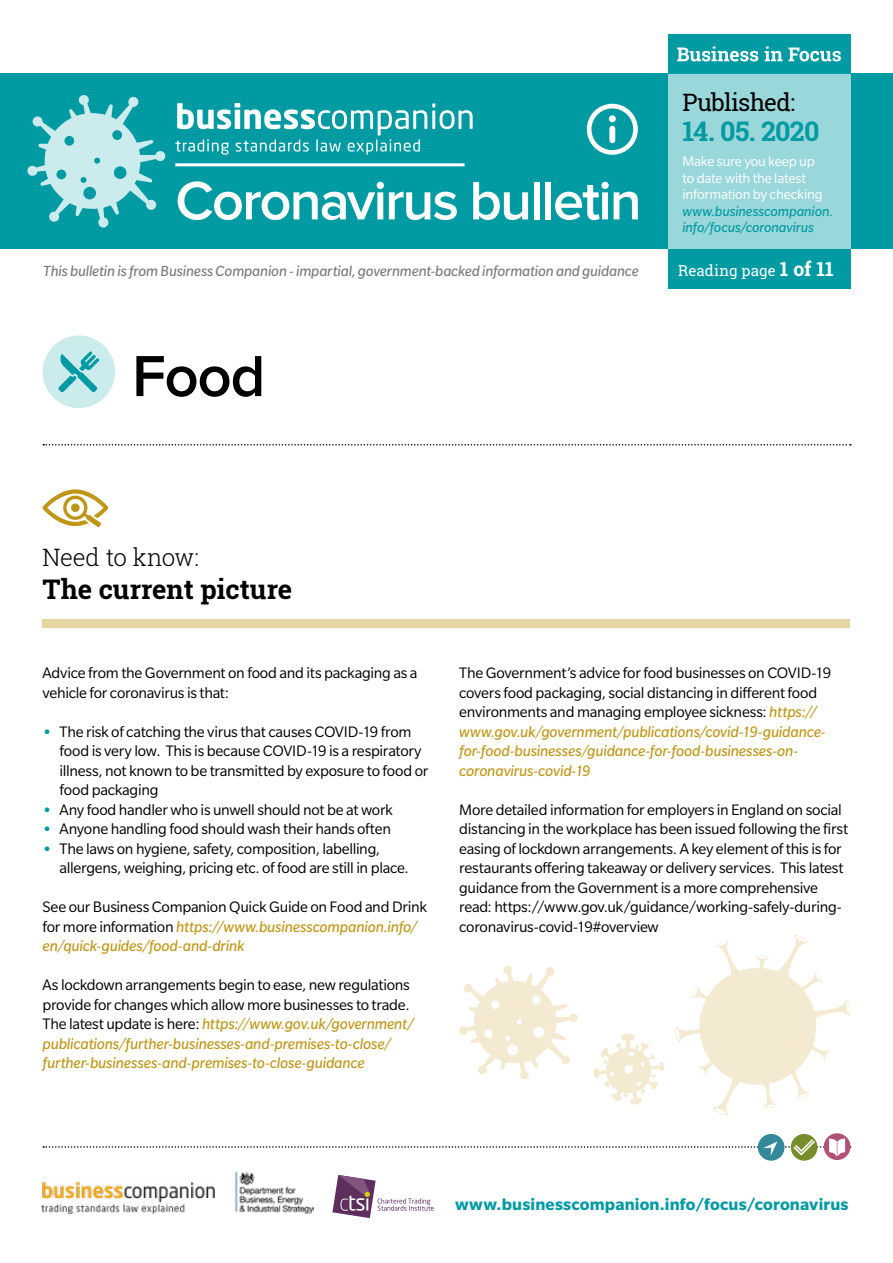
<style>
.page{position:relative;width:893px;height:1263px;background:#fff}
.page>*{position:absolute;margin:0;border:0;box-sizing:border-box;transform-origin:0 0}
.t1{font:600 60px "Proxima Nova";color:#000}
.t2{font:600 56.1px "Proxima Nova";letter-spacing:-.035em;color:#fff}
.t3{font:700 27px "Roboto Slab";color:#000}
.t4{font:700 27px "Roboto Slab";letter-spacing:-.03em;color:#009aa3}
.t5{font:300 24px "Roboto Slab";letter-spacing:-.02em;color:#000}
.t6{font:24px "Roboto Slab";letter-spacing:-.03em;color:#000}
.t7{font:700 17.7px "Slate Pro";letter-spacing:.01em;color:#009aa3}
.t8{font:16.5px/19.5px "Slate Pro";letter-spacing:-.015em;color:#000}
.t9{font:italic 16.5px/19.5px "Slate Pro";letter-spacing:-.01em;color:#c09617}
.t10{font:italic 15.9px "Slate Pro";letter-spacing:-.01em;color:#7c7b7b}
.t11{font:15px/16.5px "Slate Pro";letter-spacing:-.015em;color:#fff}
.t12{font:italic 15px/16.5px "Slate Pro";letter-spacing:-.005em;color:#009aa3}
.t13{font:15px "Roboto Slab";letter-spacing:.01em;color:#fff}
.s1{font-weight:700;font-size:19.5px}
.s2{font-weight:700;color:#009aa3}
.s3{font-style:italic;color:#c09617}
.s4{font-style:normal;color:#000}
</style>
<div class="page">
<svg style="left:43px;top:444px;width:808px;height:2px"></svg>
<svg style="left:332px;top:1175px;width:102px;height:43px"></svg>
<img style="left:235px;top:1171px;width:78px;height:42px">
<img style="left:41px;top:1183px;width:175px;height:30px">
<div style="left:791px;top:1134px;width:26px;height:27px;background:#758d2b;border-radius:50%"></div>
<svg style="left:824px;top:1133px;width:26px;height:27px"></svg>
<div style="left:758px;top:1134px;width:26px;height:27px;background:#328999;border-radius:50%"></div>
<svg style="left:43px;top:1138px;width:808px;height:18px"></svg>
<div style="left:0;top:74px;width:893px;height:175px;background:#009aa3"></div>
<div style="left:668px;top:74px;width:182px;height:175px;background:#99d7da"></div>
<div style="left:668px;top:35px;width:182px;height:39px;background:#009aa3"></div>
<svg style="left:677px;top:47px;width:164px;height:14px"></svg>
<svg style="left:27px;top:95px;width:138px;height:133px"></svg>
<div style="left:668px;top:249px;width:182px;height:39px;background:#009aa3"></div>
<svg style="left:175px;top:103px;width:298px;height:52px"></svg>
<hr style="left:175px;top:163px;width:290px;height:3px;background:#fff">
<svg style="left:587px;top:104px;width:51px;height:51px"></svg>
<div style="left:609px;top:115px;width:7px;height:7px;background:#fff;border-radius:50%"></div>
<div style="left:43px;top:335px;width:72px;height:73px;background:#ccebed;border-radius:50%"></div>
<svg style="left:58px;top:351px;width:41px;height:41px"></svg>
<svg style="left:42px;top:489px;width:66px;height:38px"></svg>
<div style="left:43px;top:620px;width:807px;height:8px;background:#e6d5a2"></div>
<svg style="left:459px;top:965px;width:119px;height:114px"></svg>
<svg style="left:675px;top:935px;width:176px;height:180px"></svg>
<svg style="left:593px;top:1033px;width:72px;height:72px"></svg>
<h2 class="t2" style="left:175px;top:175px;width:468px">Coronavirus bulletin</h2>
<p class="t10" style="left:44px;top:263px;width:597px">This bulletin is from Business Companion - impartial, government-backed information and guidance</p>
<h1 class="t1" style="left:132px;top:349px;width:135px">Food</h1>
<h3 class="t6" style="left:682px;top:86px;width:114px">Published:</h3>
<h3 class="t4" style="left:682px;top:113px;width:138px">14. 05. 2020</h3>
<p class="t11" style="left:682px;top:153px;width:142px">Make sure you keep up to date with the latest information by checking</p>
<p class="t12" style="left:682px;top:203px;width:152px">www.businesscompanion. info/focus/coronavirus</p>
<p class="t13" style="left:678px;top:261px;width:157px">Reading page <span class="s1">1 of 11</span></p>
<h3 class="t5" style="left:43px;top:541px;width:158px">Need to know:</h3>
<h3 class="t3" style="left:43px;top:570px;width:251px">The current picture</h3>
<p class="t8" style="left:43px;top:663px;width:377px">Advice from the Government on food and its packaging as a vehicle for coronavirus is that:</p>
<p class="t8" style="left:60px;top:721px;width:370px;text-indent:-17px"><span class="s2">•</span> The risk of catching the virus that causes COVID-19 from food is very low. This is because COVID-19 is a respiratory illness, not known to be transmitted by exposure to food or food packaging</p>
<p class="t8" style="left:43px;top:799px;width:352px"><span class="s2">•</span> Any food handler who is unwell should not be at work</p>
<p class="t8" style="left:43px;top:819px;width:350px"><span class="s2">•</span> Anyone handling food should wash their hands often</p>
<p class="t8" style="left:60px;top:838px;width:351px;text-indent:-17px"><span class="s2">•</span> The laws on hygiene, safety, composition, labelling, allergens, weighing, pricing etc. of food are still in place.</p>
<p class="t8" style="left:43px;top:897px;width:386px">See our Business Companion Quick Guide on Food and Drink for more information <span class="s3">https://www.businesscompanion.info/ en/quick-guides/food-and-drink</span></p>
<p class="t9" style="left:43px;top:975px;width:373px"><span class="s4">As lockdown arrangements begin to ease, new regulations provide for changes which allow more businesses to trade.<br>The latest update is here:</span> https://www.gov.uk/government/ publications/further-businesses-and-premises-to-close/ further-businesses-and-premises-to-close-guidance</p>
<p class="t8" style="left:459px;top:663px;width:373px">The Government’s advice for food businesses on COVID-19 covers food packaging, social distancing in different food environments and managing employee sickness: <span class="s3">https:// www.gov.uk/government/publications/covid-19-guidance&shy;for-food-businesses/guidance-for-food-businesses-on&shy;coronavirus-covid-19</span></p>
<p class="t8" style="left:459px;top:800px;width:390px">More detailed information for employers in England on social distancing in the workplace has been issued following the first easing of lockdown arrangements. A key element of this is for restaurants offering takeaway or delivery services. This latest guidance from the Government is a more comprehensive read: https://www.gov.uk/guidance/working-safely-during&shy;coronavirus-covid-19#overview</p>
<p class="t7" style="left:455px;top:1194px;width:395px">www.businesscompanion.info/focus/coronavirus</p>
</div>
